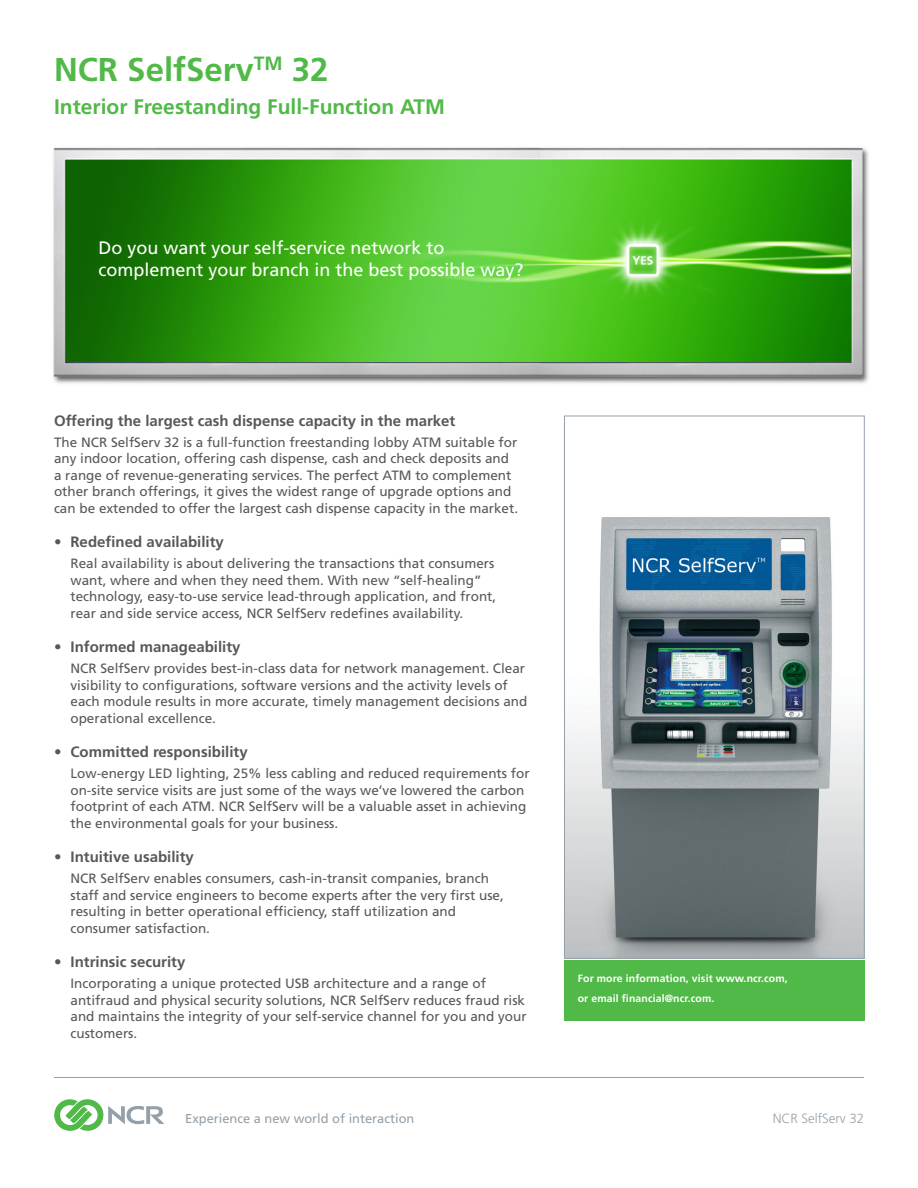
<style>
.page{position:relative;width:918px;height:1188px;background:#fff}
.page>*{position:absolute;margin:0;border:0;box-sizing:border-box;transform-origin:0 0}
.Front_Product_Name{font:700 33px "Frutiger LT Std";color:#51b948}
.Front_Product_Catego{font:700 21px "Frutiger LT Std";color:#51b948}
.Front_Headline_Quest{font:18px/21.6px "Frutiger LT Std";color:#fff}
.Front_Bullet_Head{font:700 15px "Frutiger LT Std";color:#57585a}
.Front_Body_Subhead{font:700 15px "Frutiger LT Std";color:#57585a}
.Front_Bullet_Text{font:13.5px/16.5px "Frutiger LT Std";color:#57585a}
.Front_Body_Text{font:13.5px/16.5px "Frutiger LT Std";color:#57585a}
.Footer_Product_Name{font:300 13.35px "Frutiger LT Std";color:#94a0a9}
.Front_Footer_Tagline{font:12.9px "Frutiger LT Std";color:#94a0a9}
.Front_Call_to_Action{font:700 10.5px/19.5px "Frutiger LT Std";letter-spacing:.01em;color:#fff}
</style>
<div class="page">
<img style="left:566px;top:517px;width:296px;height:439px">
<div style="left:564px;top:416px;width:300px;height:542px;border:1px solid #94a0a9"></div>
<svg style="left:54px;top:1099px;width:110px;height:32px"></svg>
<hr style="left:54px;top:1077px;width:810px;height:1px;background:#94a0a9">
<div style="left:564px;top:961px;width:300px;height:60px;background:#51b948"></div>
<img style="left:53px;top:147px;width:816px;height:237px">
<p class="Front_Product_Name" style="left:54px;top:50px;width:276px">NCR SelfServ<sup>TM</sup> 32</p>
<p class="Front_Product_Catego" style="left:54px;top:94px;width:393px">Interior Freestanding Full-Function ATM</p>
<p class="Front_Headline_Quest" style="left:99px;top:237px;width:427px">Do you want your self-service network to complement your branch in the best possible way?</p>
<p class="Front_Body_Subhead" style="left:54px;top:412px;width:403px">Offering the largest cash dispense capacity in the market</p>
<p class="Front_Body_Text" style="left:54px;top:434px;width:466px">The NCR SelfServ 32 is a full-function freestanding lobby ATM suitable for any indoor location, offering cash dispense, cash and check deposits and a range of revenue-generating services. The perfect ATM to complement other branch offerings, it gives the widest range of upgrade options and can be extended to offer the largest cash dispense capacity in the market.</p>
<p class="Front_Bullet_Head" style="left:54px;top:533px;width:171px">• Redefined availability</p>
<p class="Front_Bullet_Text" style="left:70px;top:555px;width:427px">Real availability is about delivering the transactions that consumers want, where and when they need them. With new “self-healing” technology, easy-to-use service lead-through application, and front, rear and side service access, NCR SelfServ redefines availability.</p>
<p class="Front_Bullet_Head" style="left:54px;top:638px;width:188px">• Informed manageability</p>
<p class="Front_Bullet_Text" style="left:70px;top:660px;width:458px">NCR SelfServ provides best-in-class data for network management. Clear visibility to configurations, software versions and the activity levels of each module results in more accurate, timely management decisions and operational excellence.</p>
<p class="Front_Bullet_Head" style="left:54px;top:743px;width:195px">• Committed responsibility</p>
<p class="Front_Bullet_Text" style="left:70px;top:765px;width:461px">Low-energy LED lighting, 25% less cabling and reduced requirements for on-site service visits are just some of the ways we’ve lowered the carbon footprint of each ATM. NCR SelfServ will be a valuable asset in achieving the environmental goals for your business.</p>
<p class="Front_Bullet_Head" style="left:54px;top:848px;width:141px">• Intuitive usability</p>
<p class="Front_Bullet_Text" style="left:70px;top:870px;width:435px">NCR SelfServ enables consumers, cash-in-transit companies, branch staff and service engineers to become experts after the very first use, resulting in better operational efficiency, staff utilization and consumer satisfaction.</p>
<p class="Front_Bullet_Head" style="left:54px;top:953px;width:133px">• Intrinsic security</p>
<p class="Front_Bullet_Text" style="left:70px;top:975px;width:458px">Incorporating a unique protected USB architecture and a range of antifraud and physical security solutions, NCR SelfServ reduces fraud risk and maintains the integrity of your self-service channel for you and your customers.</p>
<p class="Front_Footer_Tagline" style="left:185px;top:1111px;width:231px">Experience a new world of interaction</p>
<p class="Front_Call_to_Action" style="left:578px;top:969px;width:212px">For more information, visit www.ncr.com, or email financial@ncr.com.</p>
<p class="Footer_Product_Name" style="left:773px;top:1111px;width:93px">NCR SelfServ 32</p>
</div>
